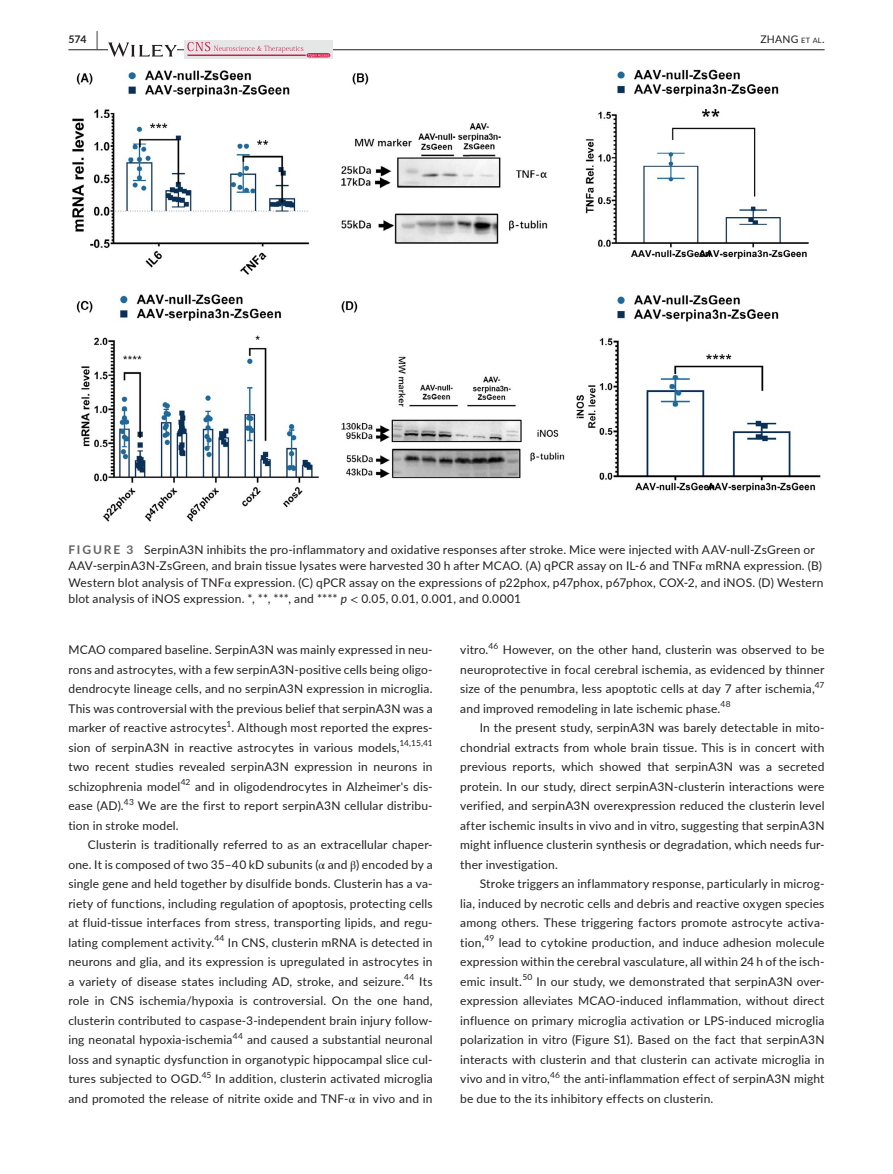
<style>
.page{position:relative;width:893px;height:1174px;background:#fff}
.page>*{position:absolute;margin:0;border:0;box-sizing:border-box;transform-origin:0 0}
.t1{font:12px/19.5px "Lato";letter-spacing:.015em;color:#231f20;text-align:justify}
.t2{font:10.5px "Lato";letter-spacing:.02em;color:#231f20}
.t3{font:700 10.5px "Lato";color:#231f20}
.t4{font:8.4px "Lato";letter-spacing:.015em;color:#231f20}
.s1{font-size:19.5px}
.s2{font-size:7.35px}
.s3{font-weight:700;color:#636366}
.s4{font-family:"STIX"}
.s5{font-style:italic}
</style>
<div class="page">
<hr style="left:68px;top:49px;width:756px;height:1px;background:#231f20">
<svg style="left:108px;top:42px;width:69px;height:15px"></svg>
<div style="left:185px;top:40px;width:148px;height:19px;background:#e5e6e6"></div>
<hr style="left:307px;top:53px;width:23px;height:4px;background:#d32955;border-radius:2px">
<svg style="left:187px;top:42px;width:142px;height:15px"></svg>
<img style="left:72px;top:69px;width:749px;height:453px">
<p class="t3" style="left:68px;top:31px;width:31px">574 <span class="s1">|</span></p>
<p class="t2" style="left:761px;top:31px;width:65px">ZHANG <span class="s2">et al</span>.</p>
<p class="t1" style="left:68px;top:541px;width:756px;line-height:16.5px;text-align:left"><span class="s3">FIGURE 3</span> SerpinA3N inhibits the pro-inflammatory and oxidative responses after stroke. Mice were injected with AAV-null-ZsGreen or AAV-serpinA3N-ZsGreen, and brain tissue lysates were harvested 30 h after MCAO. (A) qPCR assay on IL-6 and TNF<span class="s4">α</span> mRNA expression. (B)<br>Western blot analysis of TNF<span class="s4">α</span> expression. (C) qPCR assay on the expressions of p22phox, p47phox, p67phox, COX-2, and iNOS. (D) Western blot analysis of iNOS expression. *, **, ***, and **** <span class="s5">p</span> <span class="s4">&lt;</span> 0.05, 0.01, 0.001, and 0.0001</p>
<p class="t1" style="left:68px;top:639px;width:366px">MCAO compared baseline. SerpinA3N was mainly expressed in neu&shy;rons and astrocytes, with a few serpinA3N-positive cells being oligo&shy;dendrocyte lineage cells, and no serpinA3N expression in microglia.<br>This was controversial with the previous belief that serpinA3N was a marker of reactive astrocytes . Although most reported the expres-</p>
<p class="t4" style="left:227px;top:718px;width:6px">1</p>
<p class="t1" style="left:68px;top:737px;width:333px">sion of serpinA3N in reactive astrocytes in various models,</p>
<p class="t4" style="left:399px;top:737px;width:35px">14,15,41</p>
<p class="t1" style="left:68px;top:756px;width:366px">two recent studies revealed serpinA3N expression in neurons in schizophrenia model</p>
<p class="t4" style="left:181px;top:776px;width:11px">42</p>
<p class="t1" style="left:195px;top:776px;width:239px">and in oligodendrocytes in Alzheimer's dis-</p>
<p class="t1" style="left:68px;top:795px;width:57px">ease (AD).</p>
<p class="t4" style="left:124px;top:796px;width:12px">43</p>
<p class="t1" style="left:68px;top:795px;width:366px;text-indent:70px">We are the first to report serpinA3N cellular distribu&shy;tion in stroke model.</p>
<p class="t1" style="left:68px;top:834px;width:366px;text-indent:20px">Clusterin is traditionally referred to as an extracellular chaper&shy;one. It is composed of two 35–40 kD subunits (<span class="s4">α</span> and <span class="s4">β</span>) encoded by a single gene and held together by disulfide bonds. Clusterin has a va&shy;riety of functions, including regulation of apoptosis, protecting cells at fluid-tissue interfaces from stress, transporting lipids, and regu&shy;lating complement activity.</p>
<p class="t4" style="left:214px;top:932px;width:12px">44</p>
<p class="t1" style="left:68px;top:932px;width:366px;text-indent:159px">In CNS, clusterin mRNA is detected in neurons and glia, and its expression is upregulated in astrocytes in a variety of disease states including AD, stroke, and seizure.<sup>44</sup> Its role in CNS ischemia/hypoxia is controversial. On the one hand, clusterin contributed to caspase-3-independent brain injury follow&shy;ing neonatal hypoxia-ischemia<sup>44</sup> and caused a substantial neuronal loss and synaptic dysfunction in organotypic hippocampal slice cul&shy;tures subjected to OGD.<sup>45</sup> In addition, clusterin activated microglia and promoted the release of nitrite oxide and TNF-<span class="s4">α</span> in vivo and in</p>
<p class="t1" style="left:460px;top:639px;width:30px">vitro.</p>
<p class="t4" style="left:488px;top:640px;width:12px">46</p>
<p class="t1" style="left:460px;top:639px;width:366px;text-indent:42px">However, on the other hand, clusterin was observed to be neuroprotective in focal cerebral ischemia, as evidenced by thinner size of the penumbra, less apoptotic cells at day 7 after ischemia,</p>
<p class="t4" style="left:815px;top:679px;width:11px">47</p>
<p class="t1" style="left:460px;top:698px;width:262px">and improved remodeling in late ischemic phase.</p>
<p class="t4" style="left:720px;top:698px;width:12px">48</p>
<p class="t1" style="left:460px;top:717px;width:366px;text-indent:20px">In the present study, serpinA3N was barely detectable in mito&shy;chondrial extracts from whole brain tissue. This is in concert with previous reports, which showed that serpinA3N was a secreted protein. In our study, direct serpinA3N-clusterin interactions were verified, and serpinA3N overexpression reduced the clusterin level after ischemic insults in vivo and in vitro, suggesting that serpinA3N might influence clusterin synthesis or degradation, which needs fur&shy;ther investigation.</p>
<p class="t1" style="left:460px;top:873px;width:366px;text-indent:20px">Stroke triggers an inflammatory response, particularly in microg&shy;lia, induced by necrotic cells and debris and reactive oxygen species among others. These triggering factors promote astrocyte activa&shy;tion,<sup>49</sup> lead to cytokine production, and induce adhesion molecule expression within the cerebral vasculature, all within 24 h of the isch&shy;emic insult.<sup>50</sup> In our study, we demonstrated that serpinA3N over&shy;expression alleviates MCAO-induced inflammation, without direct influence on primary microglia activation or LPS-induced microglia polarization in vitro (Figure S1). Based on the fact that serpinA3N interacts with clusterin and that clusterin can activate microglia in vivo and in vitro,<sup>46</sup> the anti-inflammation effect of serpinA3N might be due to the its inhibitory effects on clusterin.</p>
</div>
